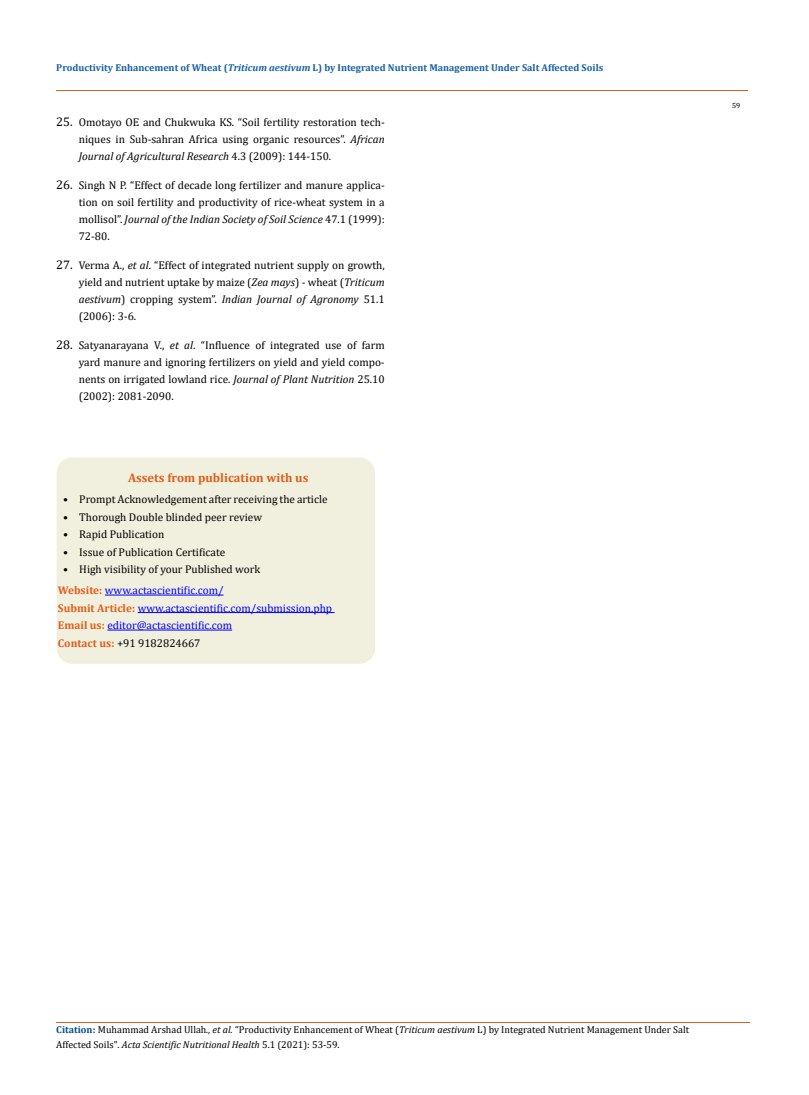
<style>
.page{position:relative;width:809px;height:1095px;background:#fff}
.page>*{position:absolute;margin:0;border:0;box-sizing:border-box;transform-origin:0 0}
.t1{font:700 12.5px "Cambria";color:#e05d1a}
.t2{font:11.25px/16.9px "Cambria";color:#000;text-align:justify}
.t3{font:11.25px/17.5px "Cambria";color:#00f}
.t4{font:10px/15px "Cambria";color:#000}
.t5{font:700 10px "Cambria";color:#1560a6}
.t6{font:7.5px "Cambria";color:#000}
.s1{font-style:italic}
.s2{font-size:12.5px}
.s3{font-weight:700;color:#e05d1a}
.s4{color:#000}
.s5{font-weight:700;color:#035089}
</style>
<div class="page">
<hr style="left:56px;top:91px;width:691px;height:1px;background:#e05d1a">
<div style="left:57px;top:458px;width:317px;height:205px;background:#f1f0de;border-radius:15px"></div>
<div style="left:57px;top:458px;width:318px;height:206px;border:1px solid #f1f0de;border-radius:15px"></div>
<hr style="left:105px;top:595px;width:118px;height:1px;background:#00f">
<hr style="left:138px;top:612px;width:197px;height:1px;background:#00f">
<hr style="left:107px;top:630px;width:125px;height:1px;background:#00f">
<hr style="left:56px;top:1022px;width:694px;height:1px;background:#e05d1a">
<p class="t5" style="left:56px;top:61px;width:548px">Productivity Enhancement of Wheat (<span class="s1">Triticum aestivum</span> L) by Integrated Nutrient Management Under Salt Affected Soils</p>
<p class="t2" style="left:79px;top:114px;width:307px;text-indent:-22px"><span class="s2">25.</span> Omotayo OE and Chukwuka KS. “Soil fertility restoration tech&shy;niques in Sub-sahran Africa using organic resources”. <span class="s1">African Journal of Agricultural Research</span> 4.3 (2009): 144-150.</p>
<p class="t2" style="left:79px;top:177px;width:307px;text-indent:-22px"><span class="s2">26.</span> Singh N P. “Effect of decade long fertilizer and manure applica&shy;tion on soil fertility and productivity of rice-wheat system in a mollisol”. <span class="s1">Journal of the Indian Society of Soil Science</span> 47.1 (1999):<br>72-80.</p>
<p class="t2" style="left:79px;top:257px;width:307px;text-indent:-22px"><span class="s2">27.</span> Verma A., <span class="s1">et al</span>. “Effect of integrated nutrient supply on growth, yield and nutrient uptake by maize (<span class="s1">Zea mays</span>) - wheat (<span class="s1">Triticum aestivum</span>) cropping system”. <span class="s1">Indian Journal of Agronomy</span> 51.1 (2006): 3-6.</p>
<p class="t2" style="left:79px;top:337px;width:307px;text-indent:-22px"><span class="s2">28.</span> Satyanarayana V., <span class="s1">et al</span>. “Influence of integrated use of farm yard manure and ignoring fertilizers on yield and yield compo&shy;nents on irrigated lowland rice. <span class="s1">Journal of Plant Nutrition</span> 25.10 (2002): 2081-2090.</p>
<p class="t1" style="left:128px;top:469px;width:182px">Assets from publication with us</p>
<p class="t2" style="left:63px;top:491px;width:266px">• Prompt Acknowledgement after receiving the article</p>
<p class="t2" style="left:63px;top:508px;width:201px">• Thorough Double blinded peer review</p>
<p class="t2" style="left:63px;top:526px;width:103px">• Rapid Publication</p>
<p class="t2" style="left:63px;top:543px;width:164px">• Issue of Publication Certificate</p>
<p class="t2" style="left:63px;top:561px;width:199px">• High visibility of your Published work</p>
<p class="t3" style="left:58px;top:582px;width:276px"><span class="s3">Website:</span> www.actascientific.com/<br><span class="s3">Submit Article:</span> www.actascientific.com/submission.php <span class="s3">Email us:</span> editor@actascientific.com<br><span class="s3">Contact us:</span> <span class="s4">+91 9182824667</span></p>
<p class="t6" style="left:732px;top:101px;width:10px">59</p>
<p class="t4" style="left:56px;top:1022px;width:634px"><span class="s5">Citation:</span> Muhammad Arshad Ullah<span class="s1">., et al.</span> “Productivity Enhancement of Wheat (<span class="s1">Triticum aestivum</span> L) by Integrated Nutrient Management Under Salt<br>Affected Soils". <span class="s1">Acta Scientific Nutritional Health</span> 5.1 (2021): 53-59.</p>
</div>
